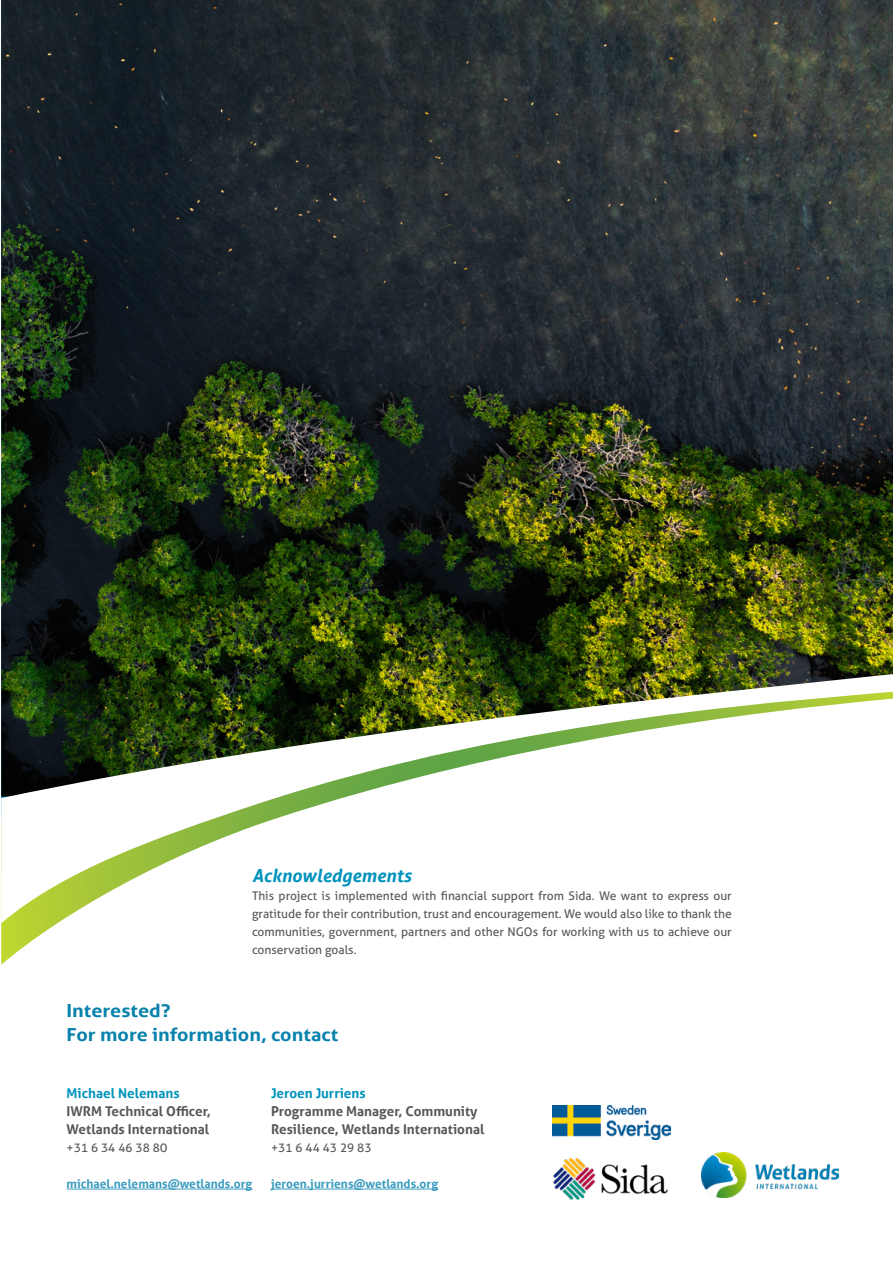
<style>
.page{position:relative;width:893px;height:1263px;background:#fff}
.page>*{position:absolute;margin:0;border:0;box-sizing:border-box;transform-origin:0 0}
.t1{font:700 18px/24px "Aller";color:#0882ad;scale:1.1 1}
.t2{font:italic 700 18px "Aller";color:#0093bc}
.t3{font:700 13.5px/18px "Aller";color:#575857}
.t4{font:700 13.5px "Aller";color:#0093bc}
.t5{font:12px/18px "Aller";color:#58595b;text-align:justify}
.t6{font:700 12px "Aller";color:#399bbe}
</style>
<div class="page">
<hr style="left:67px;top:1189px;width:185px;height:1px;background:#399bbe">
<img style="left:1px;top:0;width:892px;height:670px">
<svg style="left:1px;top:923px;width:57px;height:42px"></svg>
<svg style="left:1px;top:670px;width:892px;height:253px"></svg>
<hr style="left:271px;top:1189px;width:167px;height:1px;background:#399bbe">
<img style="left:701px;top:1152px;width:138px;height:45px">
<img style="left:553px;top:1157px;width:115px;height:43px">
<img style="left:553px;top:1105px;width:118px;height:35px">
<h1 class="t2" style="left:252px;top:864px;width:161px">Acknowledgements</h1>
<p class="t5" style="left:252px;top:887px;width:481px">This project is implemented with financial support from Sida. We want to express our gratitude for their contribution, trust and encouragement. We would also like to thank the communities, government, partners and other NGOs for working with us to achieve our conservation goals.</p>
<h1 class="t1" style="left:67px;top:998px;width:249px">Interested?<br>For more information, contact</h1>
<p class="t4" style="left:67px;top:1085px;width:115px">Michael Nelemans</p>
<p class="t3" style="left:67px;top:1102px;width:146px">IWRM Technical Officer,<br>Wetlands International</p>
<p class="t5" style="left:67px;top:1139px;width:102px">+31 6 34 46 38 80</p>
<p class="t6" style="left:67px;top:1176px;width:187px">michael.nelemans@wetlands.org</p>
<p class="t4" style="left:271px;top:1085px;width:96px">Jeroen Jurriens</p>
<p class="t3" style="left:271px;top:1102px;width:215px">Programme Manager, Community<br>Resilience, Wetlands International</p>
<p class="t5" style="left:271px;top:1139px;width:102px">+31 6 44 43 29 83</p>
<p class="t6" style="left:271px;top:1176px;width:169px">jeroen.jurriens@wetlands.org</p>
</div>
